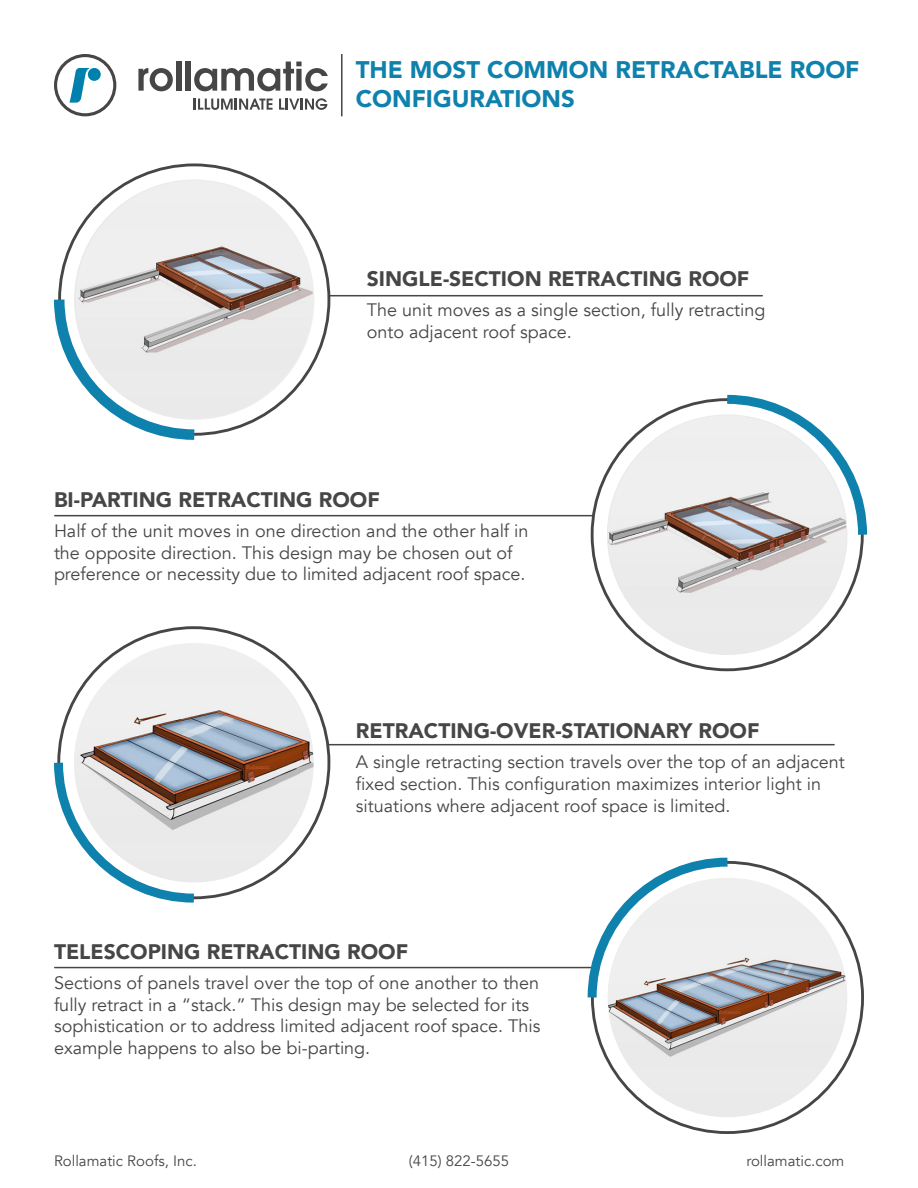
<style>
.page{position:relative;width:918px;height:1188px;background:#fff}
.page>*{position:absolute;margin:0;border:0;box-sizing:border-box;transform-origin:0 0}
.Paragraph_Style_1{font:900 24px/28.8px "Avenir";color:#0f81ad}
.Paragraph_Style_2{font:900 21px "Avenir";color:#464646}
.t1{font:18px/21.6px "Avenir";color:#464646}
.t2{font:15px "Avenir";color:#464646}
</style>
<div class="page">
<svg style="left:138px;top:68px;width:35px;height:23px"></svg>
<div style="left:176px;top:62px;width:5px;height:29px;background:#464646"></div>
<div style="left:186px;top:62px;width:5px;height:29px;background:#464646"></div>
<svg style="left:194px;top:62px;width:134px;height:29px"></svg>
<svg style="left:194px;top:99px;width:79px;height:11px"></svg>
<svg style="left:279px;top:98px;width:48px;height:12px"></svg>
<svg style="left:54px;top:54px;width:62px;height:62px"></svg>
<hr style="left:341px;top:54px;width:2px;height:62px;background:#464646">
<hr style="left:330px;top:295px;width:432px;height:1px;background:#464646">
<div style="left:75px;top:180px;width:239px;height:239px;background:#eee;border-radius:119px"></div>
<img style="left:75px;top:230px;width:239px;height:139px">
<svg style="left:54px;top:289px;width:151px;height:151px"></svg>
<hr style="left:55px;top:515px;width:538px;height:1px;background:#464646">
<div style="left:607px;top:415px;width:240px;height:239px;background:#ebebeb;border-radius:120px"></div>
<img style="left:607px;top:461px;width:240px;height:147px">
<svg style="left:718px;top:394px;width:150px;height:150px"></svg>
<hr style="left:55px;top:967px;width:544px;height:1px;background:#464646">
<div style="left:608px;top:878px;width:239px;height:239px;background:#ebebeb;border-radius:120px"></div>
<img style="left:608px;top:926px;width:239px;height:143px">
<svg style="left:583px;top:857px;width:153px;height:149px"></svg>
<hr style="left:328px;top:744px;width:506px;height:1px;background:#464646">
<div style="left:74px;top:643px;width:240px;height:239px;background:#eee;border-radius:120px"></div>
<img style="left:74px;top:684px;width:240px;height:158px">
<svg style="left:54px;top:754px;width:149px;height:149px"></svg>
<p class="Paragraph_Style_1" style="left:356px;top:55px;width:505px">THE MOST COMMON RETRACTABLE ROOF<br>CONFIGURATIONS</p>
<p class="Paragraph_Style_2" style="left:367px;top:261px;width:384px">SINGLE-SECTION RETRACTING ROOF</p>
<p class="t1" style="left:367px;top:300px;width:400px">The unit moves as a single section, fully retracting onto adjacent roof space.</p>
<p class="Paragraph_Style_2" style="left:54px;top:482px;width:327px">BI-PARTING RETRACTING ROOF</p>
<p class="t1" style="left:54px;top:520px;width:476px">Half of the unit moves in one direction and the other half in the opposite direction. This design may be chosen out of preference or necessity due to limited adjacent roof space.</p>
<p class="Paragraph_Style_2" style="left:356px;top:713px;width:405px">RETRACTING-OVER-STATIONARY ROOF</p>
<p class="t1" style="left:356px;top:752px;width:490px">A single retracting section travels over the top of an adjacent fixed section. This configuration maximizes interior light in situations where adjacent roof space is limited.</p>
<p class="Paragraph_Style_2" style="left:54px;top:934px;width:356px">TELESCOPING RETRACTING ROOF</p>
<p class="t1" style="left:54px;top:972px;width:488px">Sections of panels travel over the top of one another to then fully retract in a “stack.” This design may be selected for its sophistication or to address limited adjacent roof space. This example happens to also be bi-parting.</p>
<p class="t2" style="left:54px;top:1152px;width:144px">Rollamatic Roofs, Inc.</p>
<p class="t2" style="left:409px;top:1152px;width:102px">(415) 822-5655</p>
<p class="t2" style="left:746px;top:1152px;width:100px">rollamatic.com</p>
</div>
